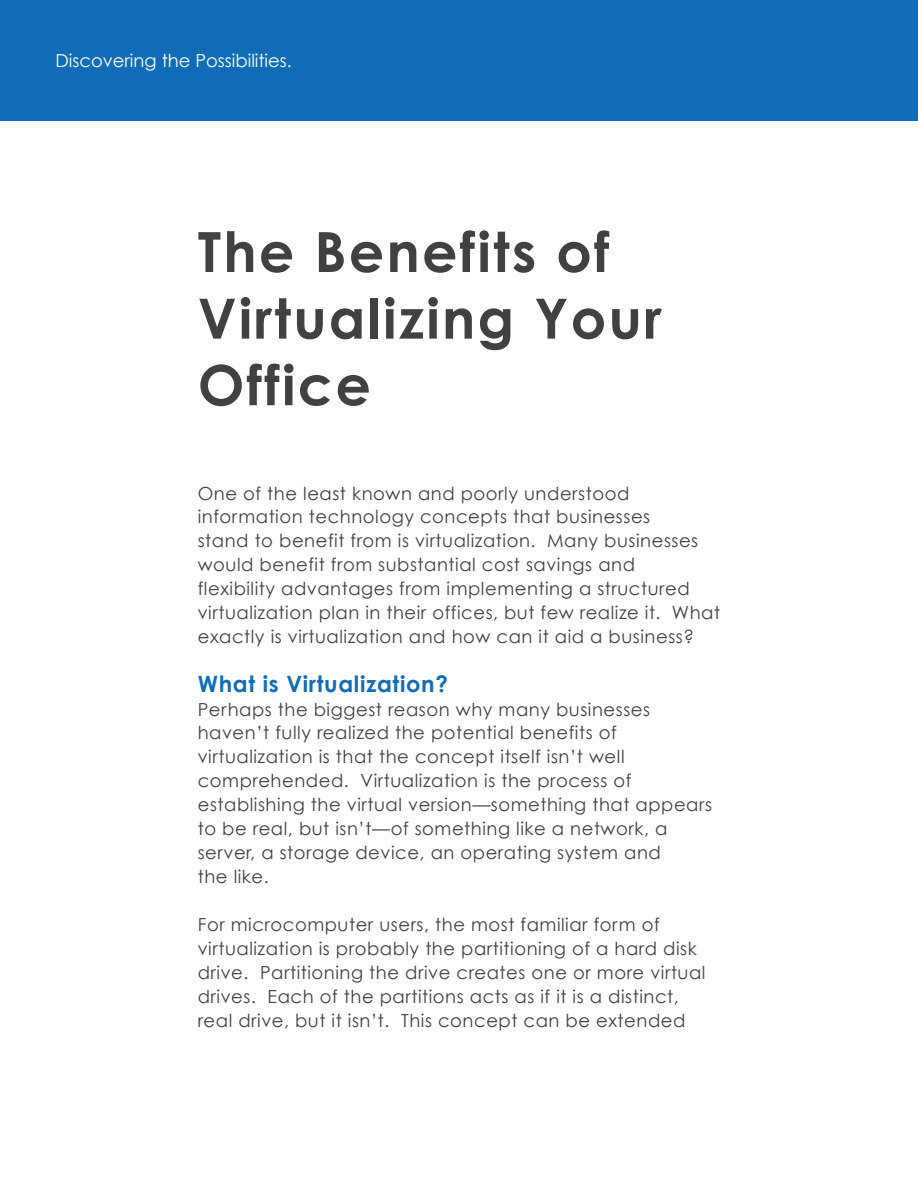
<style>
.page{position:relative;width:918px;height:1188px;background:#fff}
.page>*{position:absolute;margin:0;border:0;box-sizing:border-box;transform-origin:0 0}
.t1{font:700 55.5px/66.6px "Century Gothic";letter-spacing:.04em;color:#414042}
.t2{font:700 22.5px "Century Gothic";letter-spacing:.03em;color:#106cb7}
.t3{font:18px/24px "Century Gothic";letter-spacing:.03em;color:#414042}
.t4{font:18px "Century Gothic";color:#fff}
</style>
<div class="page">
<div style="left:0;top:0;width:918px;height:121px;background:#106cb7"></div>
<p class="t4" style="left:55px;top:50px;width:238px">Discovering the Possibilities.</p>
<h1 class="t1" style="left:198px;top:217px;width:465px">The Benefits of<br>Virtualizing Your<br>Office</h1>
<p class="t3" style="left:198px;top:481px;width:524px">One of the least known and poorly understood information technology concepts that businesses<br>stand to benefit from is virtualization. Many businesses would benefit from substantial cost savings and<br>flexibility advantages from implementing a structured virtualization plan in their offices, but few realize it. What exactly is virtualization and how can it aid a business?</p>
<p class="t2" style="left:198px;top:669px;width:252px">What is Virtualization?</p>
<p class="t3" style="left:198px;top:697px;width:516px">Perhaps the biggest reason why many businesses haven’t fully realized the potential benefits of virtualization is that the concept itself isn’t well comprehended. Virtualization is the process of establishing the virtual version—something that appears to be real, but isn’t—of something like a network, a server, a storage device, an operating system and<br>the like.</p>
<p class="t3" style="left:198px;top:913px;width:509px">For microcomputer users, the most familiar form of virtualization is probably the partitioning of a hard disk drive. Partitioning the drive creates one or more virtual drives. Each of the partitions acts as if it is a distinct, real drive, but it isn’t. This concept can be extended</p>
</div>
